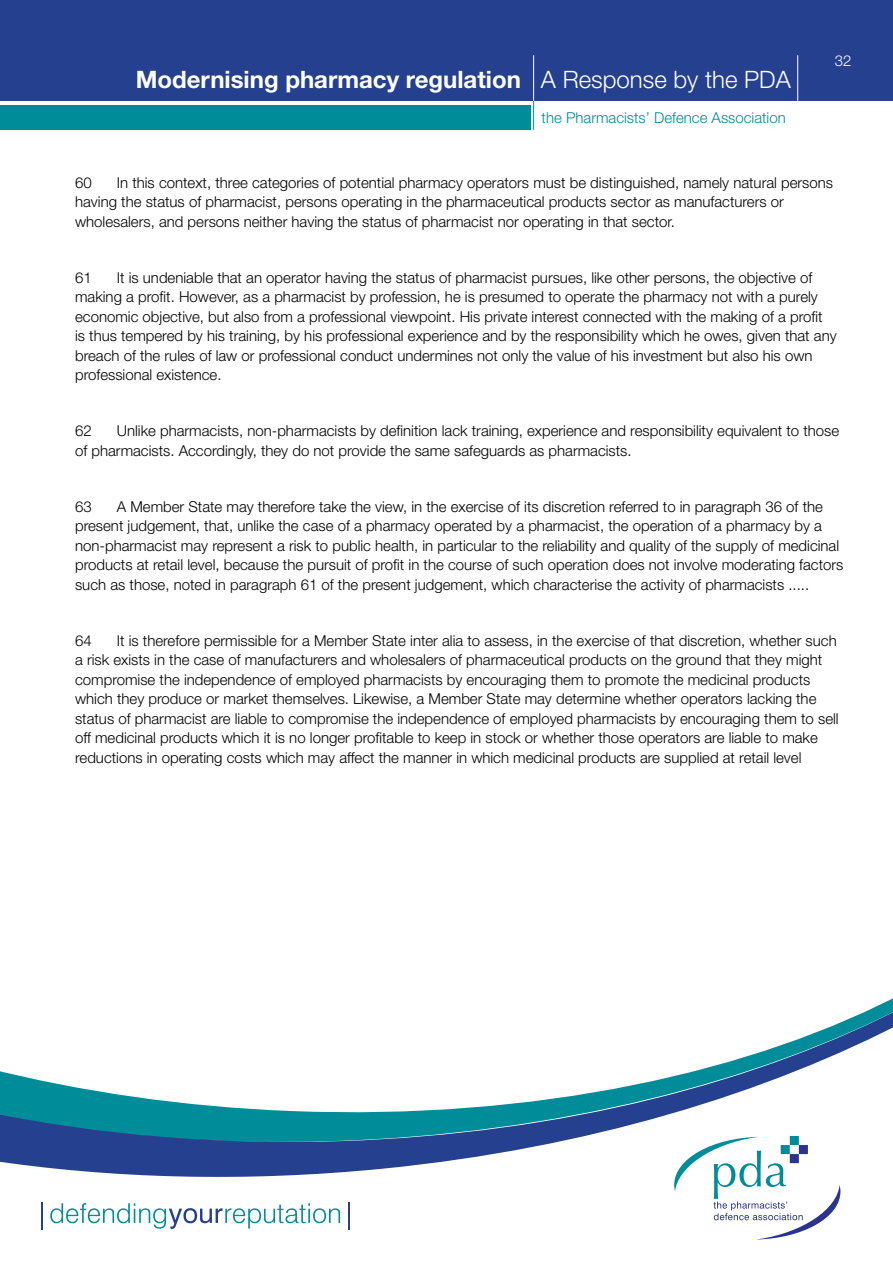
<style>
.page{position:relative;width:893px;height:1263px;background:#fff}
.page>*{position:absolute;margin:0;border:0;box-sizing:border-box;transform-origin:0 0}
.t1{font:700 24px "Helvetica Neue";color:#fff}
.t2{font:300 15px/19.5px "Helvetica Neue";color:#000}
.t3{font:300 15px "Helvetica Neue";color:#008c99}
.t4{font:300 15px "Helvetica Neue";color:#fff}
.s1{font-weight:300}
</style>
<div class="page">
<div style="left:0;top:0;width:893px;height:101px;background:#25408f"></div>
<div style="left:0;top:106px;width:531px;height:24px;background:#008c99"></div>
<svg style="left:533px;top:101px;width:1px;height:29px"></svg>
<hr style="left:533px;top:55px;width:1px;height:46px;background:#fff">
<hr style="left:797px;top:55px;width:1px;height:46px;background:#fff">
<svg style="left:0;top:1003px;width:893px;height:174px"></svg>
<svg style="left:674px;top:1136px;width:166px;height:103px"></svg>
<svg style="left:42px;top:1202px;width:1px;height:27px"></svg>
<svg style="left:50px;top:1203px;width:290px;height:26px"></svg>
<svg style="left:348px;top:1202px;width:1px;height:27px"></svg>
<h1 class="t1" style="left:136px;top:65px;width:657px">Modernising pharmacy regulation <span class="s1">A Response by the PDA</span></h1>
<p class="t3" style="left:542px;top:109px;width:246px">the Pharmacists’ Defence Association</p>
<p class="t4" style="left:835px;top:51px;width:18px">32</p>
<p class="t2" style="left:75px;top:172px;width:759px;text-indent:42px">In this context, three categories of potential pharmacy operators must be distinguished, namely natural persons having the status of pharmacist, persons operating in the pharmaceutical products sector as manufacturers or wholesalers, and persons neither having the status of pharmacist nor operating in that sector.</p>
<p class="t2" style="left:75px;top:172px;width:18px">60</p>
<p class="t2" style="left:75px;top:267px;width:763px;text-indent:42px">It is undeniable that an operator having the status of pharmacist pursues, like other persons, the objective of making a profit. However, as a pharmacist by profession, he is presumed to operate the pharmacy not with a purely economic objective, but also from a professional viewpoint. His private interest connected with the making of a profit<br>is thus tempered by his training, by his professional experience and by the responsibility which he owes, given that any breach of the rules of law or professional conduct undermines not only the value of his investment but also his own professional existence.</p>
<p class="t2" style="left:75px;top:267px;width:18px">61</p>
<p class="t2" style="left:75px;top:421px;width:766px;text-indent:42px">Unlike pharmacists, non-pharmacists by definition lack training, experience and responsibility equivalent to those of pharmacists. Accordingly, they do not provide the same safeguards as pharmacists.</p>
<p class="t2" style="left:75px;top:421px;width:18px">62</p>
<p class="t2" style="left:75px;top:496px;width:770px;text-indent:42px">A Member State may therefore take the view, in the exercise of its discretion referred to in paragraph 36 of the present judgement, that, unlike the case of a pharmacy operated by a pharmacist, the operation of a pharmacy by a non-pharmacist may represent a risk to public health, in particular to the reliability and quality of the supply of medicinal products at retail level, because the pursuit of profit in the course of such operation does not involve moderating factors such as those, noted in paragraph 61 of the present judgement, which characterise the activity of pharmacists .....</p>
<p class="t2" style="left:75px;top:496px;width:18px">63</p>
<p class="t2" style="left:75px;top:630px;width:765px;text-indent:42px">It is therefore permissible for a Member State inter alia to assess, in the exercise of that discretion, whether such a risk exists in the case of manufacturers and wholesalers of pharmaceutical products on the ground that they might compromise the independence of employed pharmacists by encouraging them to promote the medicinal products which they produce or market themselves. Likewise, a Member State may determine whether operators lacking the status of pharmacist are liable to compromise the independence of employed pharmacists by encouraging them to sell off medicinal products which it is no longer profitable to keep in stock or whether those operators are liable to make reductions in operating costs which may affect the manner in which medicinal products are supplied at retail level</p>
<p class="t2" style="left:75px;top:630px;width:18px">64</p>
</div>
